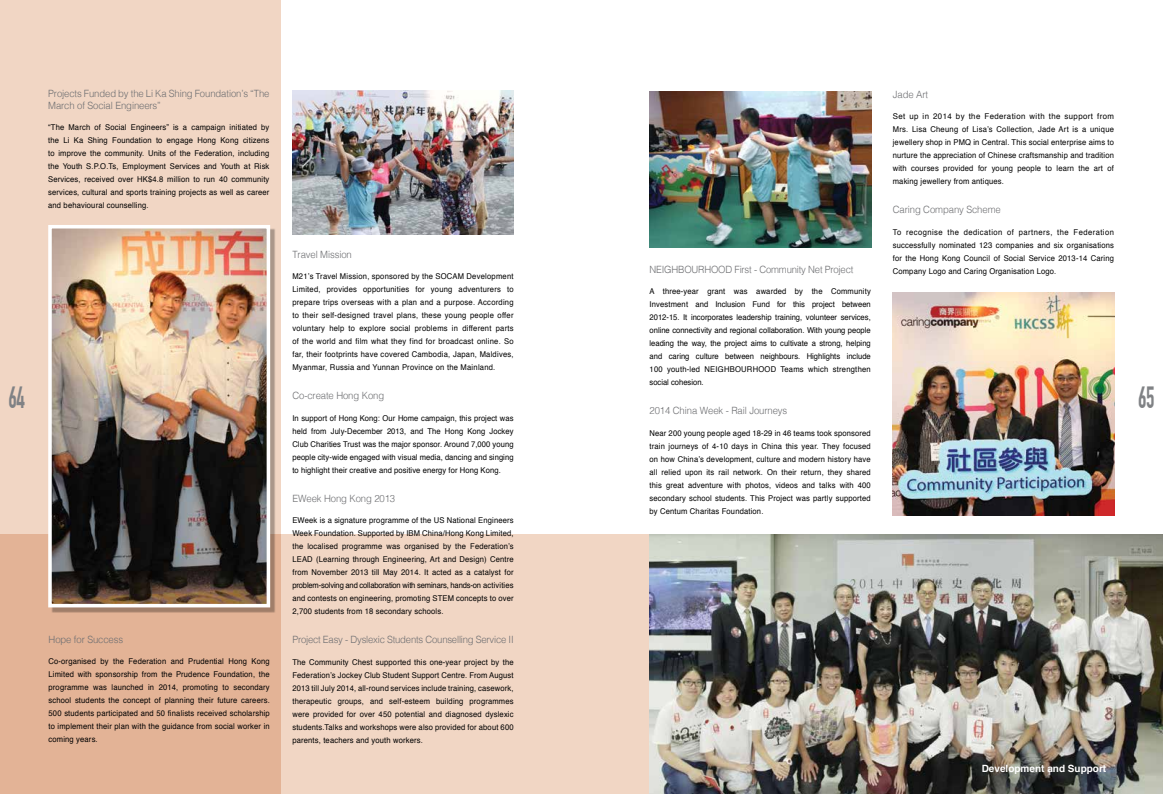
<style>
.page{position:relative;width:1163px;height:794px;background:#fff}
.page>*{position:absolute;margin:0;border:0;box-sizing:border-box;transform-origin:0 0}
.t1{font:700 30px "DIN Condensed";color:#808285;scale:.75 1}
.t2{font:300 10px/12px "Helvetica";letter-spacing:-.01em;color:#6d6e71;scale:.95 1}
.t3{font:700 10px "Helvetica";color:#fff}
.t4{font:8px/13px "Helvetica";letter-spacing:.02em;color:#000;text-align:justify;scale:.95 1}
.t5{font:8px/13px "Helvetica";letter-spacing:.02em;color:#000;text-align:justify}
</style>
<div class="page">
<div style="left:0;top:0;width:281px;height:794px;background:#f1d6c4"></div>
<svg style="left:0;top:534px;width:649px;height:260px;background:#ebc9b3"></svg>
<img style="left:292px;top:91px;width:221px;height:143px">
<div style="left:51px;top:228px;width:224px;height:385px;background:#000;opacity:.3"></div>
<img style="left:53px;top:230px;width:212px;height:372px">
<div style="left:48px;top:225px;width:222px;height:382px;border:4px solid #fff"></div>
<img style="left:649px;top:534px;width:513px;height:260px">
<img style="left:649px;top:91px;width:222px;height:156px">
<img style="left:892px;top:293px;width:221px;height:222px">
<p class="t2" style="left:48px;top:86px;width:234px">Projects Funded by the Li Ka Shing Foundation’s “The<br>March of Social Engineers”</p>
<p class="t4" style="left:48px;top:121px;width:234px">“The March of Social Engineers” is a campaign initiated by the Li Ka Shing Foundation to engage Hong Kong citizens to improve the community. Units of the Federation, including the Youth S.P.O.Ts, Employment Services and Youth at Risk Services, received over HK$4.8 million to run 40 community services, cultural and sports training projects as well as career and behavioural counselling.</p>
<p class="t2" style="left:892px;top:88px;width:39px">Jade Art</p>
<p class="t5" style="left:892px;top:110px;width:223px">Set up in 2014 by the Federation with the support from Mrs. Lisa Cheung of Lisa’s Collection, Jade Art is a unique jewellery shop in PMQ in Central. This social enterprise aims to nurture the appreciation of Chinese craftsmanship and tradition with courses provided for young people to learn the art of making jewellery from antiques.</p>
<p class="t2" style="left:892px;top:203px;width:115px">Caring Company Scheme</p>
<p class="t4" style="left:892px;top:226px;width:234px">To recognise the dedication of partners, the Federation successfully nominated 123 companies and six organisations for the Hong Kong Council of Social Service 2013-14 Caring Company Logo and Caring Organisation Logo.</p>
<p class="t2" style="left:292px;top:247px;width:64px">Travel Mission</p>
<p class="t4" style="left:292px;top:270px;width:234px">M21’s Travel Mission, sponsored by the SOCAM Development Limited, provides opportunities for young adventurers to prepare trips overseas with a plan and a purpose. According to their self-designed travel plans, these young people offer voluntary help to explore social problems in different parts of the world and film what they find for broadcast online. So far, their footprints have covered Cambodia, Japan, Maldives, Myanmar, Russia and Yunnan Province on the Mainland.</p>
<p class="t2" style="left:292px;top:389px;width:98px">Co-create Hong Kong</p>
<p class="t4" style="left:292px;top:411px;width:234px">In support of Hong Kong: Our Home campaign, this project was held from July-December 2013, and The Hong Kong Jockey Club Charities Trust was the major sponsor. Around 7,000 young people city-wide engaged with visual media, dancing and singing to highlight their creative and positive energy for Hong Kong.</p>
<p class="t2" style="left:292px;top:491px;width:110px">EWeek Hong Kong 2013</p>
<p class="t4" style="left:292px;top:514px;width:234px">EWeek is a signature programme of the US National Engineers Week Foundation. Supported by IBM China/Hong Kong Limited, the localised programme was organised by the Federation’s LEAD (Learning through Engineering, Art and Design) Centre from November 2013 till May 2014. It acted as a catalyst for problem-solving and collaboration with seminars, hands-on activities and contests on engineering, promoting STEM concepts to over 2,700 students from 18 secondary schools.</p>
<p class="t2" style="left:292px;top:633px;width:234px">Project Easy - Dyslexic Students Counselling Service II</p>
<p class="t4" style="left:292px;top:655px;width:234px">The Community Chest supported this one-year project by the Federation’s Jockey Club Student Support Centre. From August 2013 till July 2014, all-round services include training, casework, therapeutic groups, and self-esteem building programmes were provided for over 450 potential and diagnosed dyslexic students.Talks and workshops were also provided for about 600 parents, teachers and youth workers.</p>
<p class="t2" style="left:649px;top:262px;width:216px">NEIGHBOURHOOD First - Community Net Project</p>
<p class="t4" style="left:649px;top:285px;width:234px">A three-year grant was awarded by the Community Investment and Inclusion Fund for this project between 2012-15. It incorporates leadership training, volunteer services, online connectivity and regional collaboration. With young people leading the way, the project aims to cultivate a strong, helping and caring culture between neighbours. Highlights include 100 youth-led NEIGHBOURHOOD Teams which strengthen social cohesion.</p>
<p class="t2" style="left:649px;top:404px;width:146px">2014 China Week - Rail Journeys</p>
<p class="t4" style="left:649px;top:426px;width:234px">Near 200 young people aged 18-29 in 46 teams took sponsored train journeys of 4-10 days in China this year. They focused on how China’s development, culture and modern history have all relied upon its rail network. On their return, they shared this great adventure with photos, videos and talks with 400 secondary school students. This Project was partly supported by Centum Charitas Foundation.</p>
<h1 class="t1" style="left:8px;top:379px;width:23px">64</h1>
<h1 class="t1" style="left:1137px;top:379px;width:23px">65</h1>
<p class="t2" style="left:49px;top:632px;width:80px">Hope for Success</p>
<p class="t4" style="left:49px;top:655px;width:234px">Co-organised by the Federation and Prudential Hong Kong Limited with sponsorship from the Prudence Foundation, the programme was launched in 2014, promoting to secondary school students the concept of planning their future careers.<br>500 students participated and 50 finalists received scholarship to implement their plan with the guidance from social worker in coming years.</p>
<p class="t3" style="left:981px;top:760px;width:126px">Development and Support</p>
</div>
